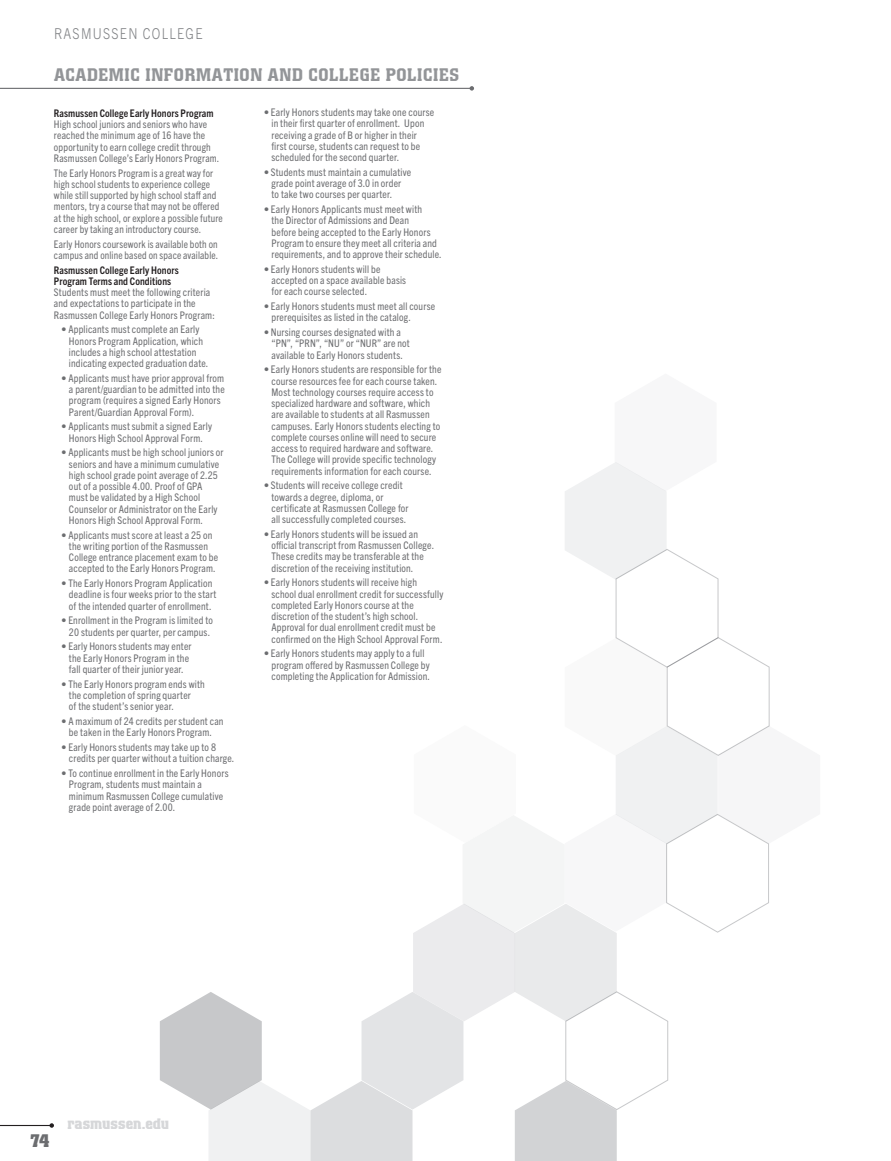
<style>
.page{position:relative;width:891px;height:1161px;background:#fff}
.page>*{position:absolute;margin:0;border:0;box-sizing:border-box;transform-origin:0 0}
.t1{font:500 18px "Colossalis Pro";letter-spacing:.035em;color:#939598}
.t2{font:700 18px "Colossalis Pro";color:#6c6d70}
.t3{font:300 15px "Trade Gothic Next LT Pro";letter-spacing:.1em;color:#808285;scale:.85 1}
.t4{font:700 15px "Colossalis Pro";color:#d6d7d9}
.Course_Desc_Ballance{font:condensed 10.5px/11.2px "Trade Gothic Next LT Pro";letter-spacing:.015em;color:#6c6d70}
.Course_Heads{font:700 condensed 10.5px/11.2px "Trade Gothic Next LT Pro";letter-spacing:.005em;color:#231f20}
</style>
<div class="page">
<hr style="left:0;top:1125px;width:52px;height:1px;background:#231f20">
<svg style="left:50px;top:1123px;width:4px;height:5px"></svg>
<hr style="left:0;top:88px;width:472px;height:1px;background:#6c6d70">
<svg style="left:470px;top:86px;width:4px;height:5px"></svg>
<svg style="left:160px;top:462px;width:610px;height:699px"></svg>
<h2 class="t3" style="left:54px;top:23px;width:176px">RASMUSSEN COLLEGE</h2>
<h1 class="t1" style="left:54px;top:63px;width:407px">ACADEMIC INFORMATION AND COLLEGE POLICIES</h1>
<p class="Course_Heads" style="left:54px;top:107px;width:161px">Rasmussen College Early Honors Program</p>
<p class="Course_Desc_Ballance" style="left:54px;top:118px;width:167px">High school juniors and seniors who have reached the minimum age of 16 have the opportunity to earn college credit through Rasmussen College’s Early Honors Program.</p>
<p class="Course_Desc_Ballance" style="left:54px;top:167px;width:170px">The Early Honors Program is a great way for high school students to experience college while still supported by high school staff and mentors, try a course that may not be offered at the high school, or explore a possible future career by taking an introductory course.</p>
<p class="Course_Desc_Ballance" style="left:54px;top:238px;width:166px">Early Honors coursework is available both on campus and online based on space available.</p>
<p class="Course_Heads" style="left:54px;top:264px;width:126px">Rasmussen College Early Honors<br>Program Terms and Conditions</p>
<p class="Course_Desc_Ballance" style="left:54px;top:286px;width:162px">Students must meet the following criteria and expectations to participate in the<br>Rasmussen College Early Honors Program:</p>
<p class="Course_Desc_Ballance" style="left:69px;top:323px;width:141px;text-indent:-8px">• Applicants must complete an Early Honors Program Application, which includes a high school attestation indicating expected graduation date.</p>
<p class="Course_Desc_Ballance" style="left:69px;top:372px;width:157px;text-indent:-8px">• Applicants must have prior approval from a parent/guardian to be admitted into the program (requires a signed Early Honors Parent/Guardian Approval Form).</p>
<p class="Course_Desc_Ballance" style="left:61px;top:420px;width:152px;text-align:center">• Applicants must submit a signed Early<br>Honors High School Approval Form.</p>
<p class="Course_Desc_Ballance" style="left:69px;top:446px;width:156px;text-indent:-8px">• Applicants must be high school juniors or seniors and have a minimum cumulative high school grade point average of 2.25 out of a possible 4.00. Proof of GPA must be validated by a High School Counselor or Administrator on the Early Honors High School Approval Form.</p>
<p class="Course_Desc_Ballance" style="left:69px;top:529px;width:151px;text-indent:-8px">• Applicants must score at least a 25 on the writing portion of the Rasmussen College entrance placement exam to be accepted to the Early Honors Program.</p>
<p class="Course_Desc_Ballance" style="left:69px;top:577px;width:149px;text-indent:-8px">• The Early Honors Program Application deadline is four weeks prior to the start of the intended quarter of enrollment.</p>
<p class="Course_Desc_Ballance" style="left:61px;top:614px;width:153px;text-align:center">• Enrollment in the Program is limited to<br>20 students per quarter, per campus.</p>
<p class="Course_Desc_Ballance" style="left:61px;top:640px;width:132px;text-align:center">• Early Honors students may enter the Early Honors Program in the fall quarter of their junior year.</p>
<p class="Course_Desc_Ballance" style="left:69px;top:678px;width:137px;text-indent:-8px">• The Early Honors program ends with the completion of spring quarter<br>of the student’s senior year.</p>
<p class="Course_Desc_Ballance" style="left:61px;top:715px;width:164px;text-align:center">• A maximum of 24 credits per student can be taken in the Early Honors Program.</p>
<p class="Course_Desc_Ballance" style="left:69px;top:741px;width:167px;text-indent:-8px">• Early Honors students may take up to 8 credits per quarter without a tuition charge.</p>
<p class="Course_Desc_Ballance" style="left:69px;top:767px;width:161px;text-indent:-8px">• To continue enrollment in the Early Honors Program, students must maintain a minimum Rasmussen College cumulative grade point average of 2.00.</p>
<p class="Course_Desc_Ballance" style="left:272px;top:106px;width:164px;text-indent:-8px">• Early Honors students may take one course in their first quarter of enrollment. Upon receiving a grade of B or higher in their first course, students can request to be scheduled for the second quarter.</p>
<p class="Course_Desc_Ballance" style="left:272px;top:166px;width:141px;text-indent:-8px">• Students must maintain a cumulative grade point average of 3.0 in order to take two courses per quarter.</p>
<p class="Course_Desc_Ballance" style="left:272px;top:203px;width:172px;text-indent:-8px">• Early Honors Applicants must meet with<br>the Director of Admissions and Dean<br>before being accepted to the Early Honors Program to ensure they meet all criteria and requirements, and to approve their schedule.</p>
<p class="Course_Desc_Ballance" style="left:272px;top:263px;width:136px;text-indent:-8px">• Early Honors students will be accepted on a space available basis for each course selected.</p>
<p class="Course_Desc_Ballance" style="left:272px;top:300px;width:165px;text-indent:-8px">• Early Honors students must meet all course prerequisites as listed in the catalog.</p>
<p class="Course_Desc_Ballance" style="left:272px;top:326px;width:140px;text-indent:-8px">• Nursing courses designated with a “PN”, “PRN”, “NU” or “NUR” are not available to Early Honors students.</p>
<p class="Course_Desc_Ballance" style="left:272px;top:363px;width:171px;text-indent:-8px">• Early Honors students are responsible for the course resources fee for each course taken.<br>Most technology courses require access to specialized hardware and software, which are available to students at all Rasmussen campuses. Early Honors students electing to complete courses online will need to secure access to required hardware and software.<br>The College will provide specific technology requirements information for each course.</p>
<p class="Course_Desc_Ballance" style="left:272px;top:479px;width:139px;text-indent:-8px">• Students will receive college credit towards a degree, diploma, or certificate at Rasmussen College for all successfully completed courses.</p>
<p class="Course_Desc_Ballance" style="left:272px;top:528px;width:164px;text-indent:-8px">• Early Honors students will be issued an official transcript from Rasmussen College.<br>These credits may be transferable at the discretion of the receiving institution.</p>
<p class="Course_Desc_Ballance" style="left:272px;top:576px;width:173px;text-indent:-8px">• Early Honors students will receive high school dual enrollment credit for successfully completed Early Honors course at the discretion of the student’s high school.<br>Approval for dual enrollment credit must be confirmed on the High School Approval Form.</p>
<p class="Course_Desc_Ballance" style="left:272px;top:647px;width:160px;text-indent:-8px">• Early Honors students may apply to a full program offered by Rasmussen College by completing the Application for Admission.</p>
<h1 class="t2" style="left:30px;top:1129px;width:21px">74</h1>
<h2 class="t4" style="left:68px;top:1114px;width:103px">rasmussen.edu</h2>
</div>
